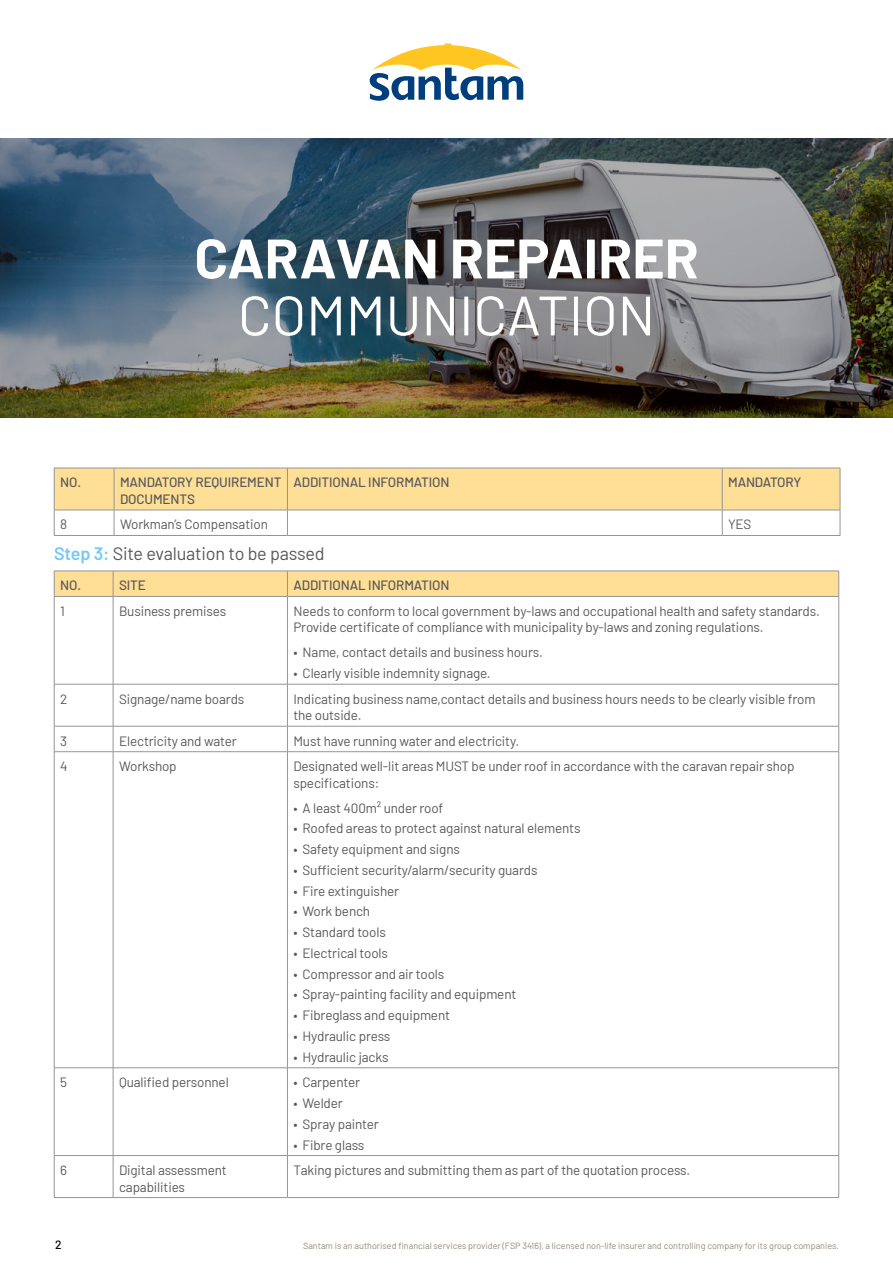
<style>
.page{position:relative;width:893px;height:1263px;background:#fff}
.page>*{position:absolute;margin:0;border:0;box-sizing:border-box;transform-origin:0 0}
.t1{font:700 55.5px "Barlow";color:#fff}
.t2{font:55.5px "Barlow";color:#fff}
.t3{font:18px "Barlow";letter-spacing:-.01em;color:#58595b}
.t4{font:13.5px/16.5px "Barlow";letter-spacing:-.01em;color:#58595b}
.t5{font:500 13.5px/16.5px "Barlow";letter-spacing:-.01em;color:#58595b}
.t6{font:500 12px "Barlow";color:#000}
.t7{font:9px "Barlow";color:#948a7e}
.s1{font-weight:600;color:#78c9f0}
</style>
<div class="page">
<svg style="left:370px;top:43px;width:153px;height:58px"></svg>
<img style="left:0;top:138px;width:893px;height:280px">
<svg style="left:54px;top:468px;width:787px;height:67px"></svg>
<hr style="left:54px;top:535px;width:60px;height:1px;background:#939598">
<hr style="left:114px;top:535px;width:173px;height:1px;background:#939598">
<hr style="left:287px;top:535px;width:435px;height:1px;background:#939598">
<hr style="left:722px;top:535px;width:118px;height:1px;background:#939598">
<hr style="left:54px;top:597px;width:1px;height:87px;background:#939598">
<hr style="left:113px;top:597px;width:1px;height:87px;background:#939598">
<hr style="left:287px;top:597px;width:1px;height:87px;background:#939598">
<hr style="left:838px;top:597px;width:1px;height:87px;background:#939598">
<hr style="left:54px;top:684px;width:59px;height:1px;background:#939598">
<hr style="left:54px;top:684px;width:1px;height:42px;background:#939598">
<hr style="left:113px;top:684px;width:174px;height:1px;background:#939598">
<hr style="left:113px;top:684px;width:1px;height:42px;background:#939598">
<hr style="left:287px;top:684px;width:552px;height:1px;background:#939598">
<hr style="left:287px;top:684px;width:1px;height:42px;background:#939598">
<hr style="left:838px;top:684px;width:1px;height:42px;background:#939598">
<hr style="left:54px;top:726px;width:59px;height:1px;background:#939598">
<svg style="left:54px;top:726px;width:1px;height:25px"></svg>
<hr style="left:113px;top:726px;width:174px;height:1px;background:#939598">
<svg style="left:113px;top:726px;width:1px;height:25px"></svg>
<hr style="left:287px;top:726px;width:552px;height:1px;background:#939598">
<svg style="left:287px;top:726px;width:1px;height:25px"></svg>
<svg style="left:838px;top:726px;width:1px;height:25px"></svg>
<hr style="left:54px;top:751px;width:59px;height:1px;background:#939598">
<hr style="left:54px;top:752px;width:1px;height:315px;background:#939598">
<hr style="left:113px;top:751px;width:174px;height:1px;background:#939598">
<hr style="left:113px;top:752px;width:1px;height:315px;background:#939598">
<hr style="left:287px;top:751px;width:552px;height:1px;background:#939598">
<hr style="left:287px;top:752px;width:1px;height:315px;background:#939598">
<hr style="left:838px;top:752px;width:1px;height:315px;background:#939598">
<hr style="left:54px;top:1068px;width:1px;height:87px;background:#939598">
<hr style="left:113px;top:1068px;width:1px;height:87px;background:#939598">
<hr style="left:287px;top:1068px;width:1px;height:87px;background:#939598">
<hr style="left:838px;top:1068px;width:1px;height:87px;background:#939598">
<hr style="left:54px;top:1156px;width:1px;height:41px;background:#939598">
<hr style="left:113px;top:1156px;width:1px;height:41px;background:#939598">
<hr style="left:287px;top:1156px;width:1px;height:41px;background:#939598">
<hr style="left:838px;top:1156px;width:1px;height:41px;background:#939598">
<hr style="left:54px;top:1067px;width:59px;height:1px;background:#939598">
<hr style="left:113px;top:1067px;width:174px;height:1px;background:#939598">
<hr style="left:287px;top:1067px;width:552px;height:1px;background:#939598">
<hr style="left:54px;top:1155px;width:59px;height:1px;background:#939598">
<hr style="left:113px;top:1155px;width:174px;height:1px;background:#939598">
<hr style="left:287px;top:1155px;width:552px;height:1px;background:#939598">
<hr style="left:54px;top:1197px;width:59px;height:1px;background:#939598">
<hr style="left:113px;top:1197px;width:174px;height:1px;background:#939598">
<hr style="left:287px;top:1197px;width:552px;height:1px;background:#939598">
<div style="left:54px;top:571px;width:785px;height:25px;background:#ffdf96"></div>
<hr style="left:54px;top:596px;width:59px;height:1px;background:#939598">
<hr style="left:113px;top:596px;width:174px;height:1px;background:#939598">
<hr style="left:287px;top:596px;width:552px;height:1px;background:#939598">
<h1 class="t1" style="left:194px;top:217px;width:506px">CARAVAN REPAIRER</h1>
<h1 class="t2" style="left:238px;top:275px;width:419px">COMMUNICATION</h1>
<p class="t5" style="left:60px;top:473px;width:22px">NO.</p>
<p class="t5" style="left:120px;top:473px;width:163px">MANDATORY REQUIREMENT<br>DOCUMENTS</p>
<p class="t5" style="left:293px;top:473px;width:158px">ADDITIONAL INFORMATION</p>
<p class="t5" style="left:728px;top:473px;width:75px">MANDATORY</p>
<p class="t4" style="left:60px;top:515px;width:9px">8</p>
<p class="t4" style="left:120px;top:515px;width:149px">Workman’s Compensation</p>
<p class="t4" style="left:728px;top:515px;width:25px">YES</p>
<h2 class="t3" style="left:54px;top:541px;width:272px"><span class="s1">Step 3:</span> Site evaluation to be passed</h2>
<p class="t5" style="left:60px;top:576px;width:22px">NO.</p>
<p class="t5" style="left:119px;top:576px;width:28px">SITE</p>
<p class="t5" style="left:293px;top:576px;width:158px">ADDITIONAL INFORMATION</p>
<p class="t4" style="left:60px;top:602px;width:6px">1</p>
<p class="t4" style="left:119px;top:602px;width:109px">Business premises</p>
<p class="t4" style="left:293px;top:602px;width:528px">Needs to conform to local government by-laws and occupational health and safety standards.<br>Provide certificate of compliance with municipality by-laws and zoning regulations.</p>
<p class="t4" style="left:293px;top:643px;width:251px">• Name, contact details and business hours.</p>
<p class="t4" style="left:293px;top:664px;width:199px">• Clearly visible indemnity signage.</p>
<p class="t4" style="left:60px;top:689px;width:9px">2</p>
<p class="t4" style="left:119px;top:689px;width:127px">Signage/name boards</p>
<p class="t4" style="left:293px;top:689px;width:524px">Indicating business name,contact details and business hours needs to be clearly visible from the outside.</p>
<p class="t4" style="left:60px;top:731px;width:8px">3</p>
<p class="t4" style="left:119px;top:731px;width:119px">Electricity and water</p>
<p class="t4" style="left:293px;top:731px;width:227px">Must have running water and electricity.</p>
<p class="t4" style="left:60px;top:757px;width:9px">4</p>
<p class="t4" style="left:119px;top:757px;width:59px">Workshop</p>
<p class="t4" style="left:293px;top:757px;width:503px">Designated well-lit areas MUST be under roof in accordance with the caravan repair shop specifications:</p>
<p class="t4" style="left:293px;top:798px;width:152px">• A least 400m² under roof</p>
<p class="t4" style="left:293px;top:819px;width:289px">• Roofed areas to protect against natural elements</p>
<p class="t4" style="left:293px;top:840px;width:168px">• Safety equipment and signs</p>
<p class="t4" style="left:293px;top:861px;width:246px">• Sufficient security/alarm/security guards</p>
<p class="t4" style="left:293px;top:881px;width:107px">• Fire extinguisher</p>
<p class="t4" style="left:293px;top:902px;width:78px">• Work bench</p>
<p class="t4" style="left:293px;top:923px;width:94px">• Standard tools</p>
<p class="t4" style="left:293px;top:944px;width:96px">• Electrical tools</p>
<p class="t4" style="left:293px;top:964px;width:153px">• Compressor and air tools</p>
<p class="t4" style="left:293px;top:985px;width:224px">• Spray-painting facility and equipment</p>
<p class="t4" style="left:293px;top:1006px;width:158px">• Fibreglass and equipment</p>
<p class="t4" style="left:293px;top:1027px;width:98px">• Hydraulic press</p>
<p class="t4" style="left:293px;top:1047px;width:97px">• Hydraulic jacks</p>
<p class="t4" style="left:60px;top:1073px;width:8px">5</p>
<p class="t4" style="left:119px;top:1073px;width:111px">Qualified personnel</p>
<p class="t4" style="left:293px;top:1073px;width:68px">• Carpenter</p>
<p class="t4" style="left:293px;top:1094px;width:51px">• Welder</p>
<p class="t4" style="left:293px;top:1114px;width:87px">• Spray painter</p>
<p class="t4" style="left:293px;top:1135px;width:73px">• Fibre glass</p>
<p class="t4" style="left:60px;top:1161px;width:8px">6</p>
<p class="t4" style="left:119px;top:1161px;width:109px">Digital assessment capabilities</p>
<p class="t4" style="left:293px;top:1161px;width:398px">Taking pictures and submitting them as part of the quotation process.</p>
<p class="t6" style="left:55px;top:1236px;width:8px">2</p>
<p class="t7" style="left:303px;top:1239px;width:537px">Santam is an authorised financial services provider (FSP 3416), a licensed non-life insurer and controlling company for its group companies.</p>
</div>
